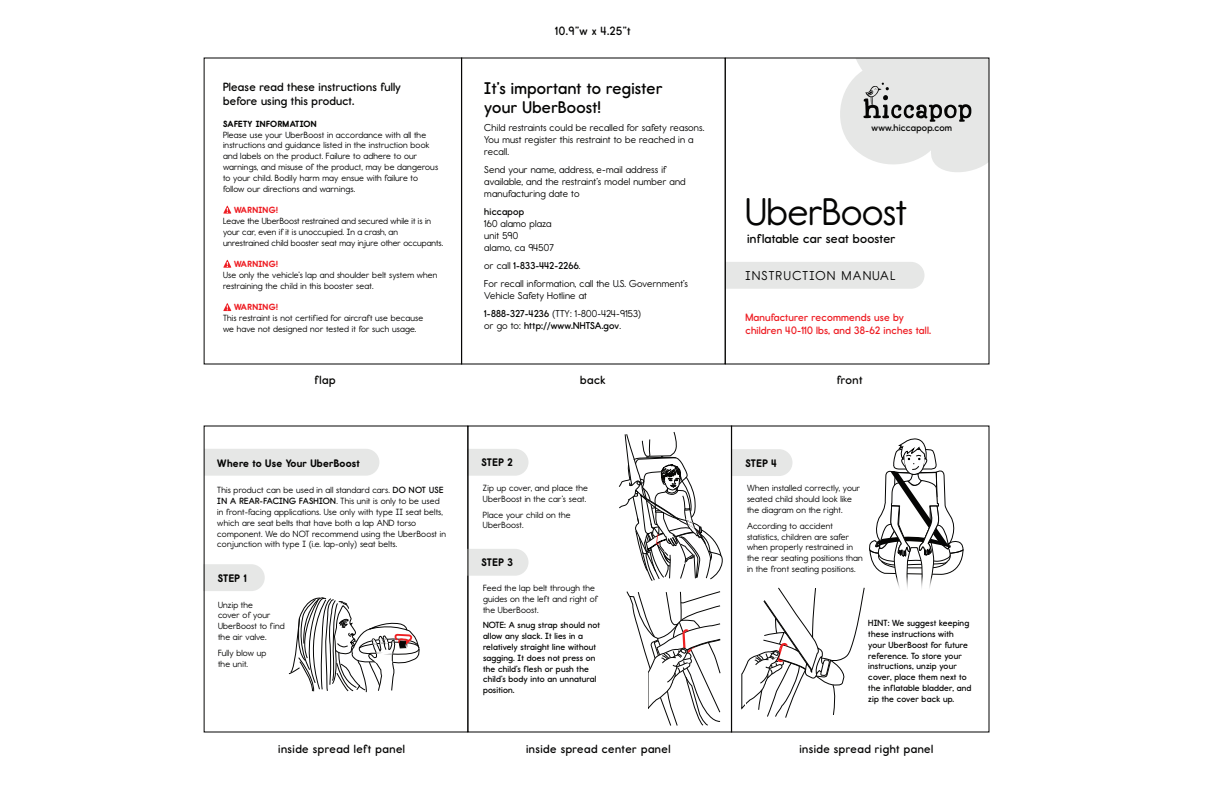
<style>
.page{position:relative;width:1224px;height:792px;background:#fff}
.page>*{position:absolute;margin:0;border:0;box-sizing:border-box;transform-origin:0 0}
.t1{font:38.7px "Report Rg";color:#050504}
.t2{font:17px/18.4px "Report Sb";letter-spacing:.02em;color:#050504}
.t3{font:12.9px "Report Sb";letter-spacing:.02em;color:#050504}
.t4{font:12.9px "Report Rg";letter-spacing:.12em;color:#050504}
.t5{font:12px "Report Sb";letter-spacing:.04em;color:#050504}
.t6{font:12px/14.4px "Report Sb";letter-spacing:.02em;color:#050504}
.t7{font:700 11px "Report Rg";letter-spacing:.02em;color:#050504}
.t8{font:10.7px/12.9px "Report Sb";letter-spacing:.02em;color:#ee1d23}
.t9{font:10px/12px "Report Rg";letter-spacing:.02em;color:#050504}
.t10{font:10px "Report Sb";letter-spacing:.02em;color:#050504}
.t11{font:9.8px "Report Sb";letter-spacing:.02em;color:#050504}
.t12{font:9px/10.8px "Report Rg";letter-spacing:.02em;color:#050504}
.t13{font:9px/10.8px "Report Sb";letter-spacing:.02em;color:#050504}
.t14{font:700 9px "Report Rg";letter-spacing:.04em;color:#ee1d23}
.t15{font:700 9px "Report Rg";letter-spacing:.04em;color:#050504}
.s1{font-family:"Report Rg"}
.s2{font-family:"Report Sb"}
</style>
<div class="page">
<svg style="left:840px;top:60px;width:147px;height:112px"></svg>
<div style="left:206px;top:564px;width:59px;height:27px;background:#e6e7e6"></div>
<div style="left:470px;top:449px;width:59px;height:27px;background:#e6e7e6"></div>
<div style="left:727px;top:262px;width:198px;height:27px;background:#e6e7e6"></div>
<div style="left:206px;top:449px;width:173px;height:27px;background:#e6e7e6"></div>
<svg style="left:223px;top:206px;width:8px;height:8px"></svg>
<svg style="left:223px;top:260px;width:8px;height:8px"></svg>
<svg style="left:223px;top:303px;width:8px;height:8px"></svg>
<div style="left:470px;top:549px;width:59px;height:27px;background:#e6e7e6"></div>
<svg style="left:289px;top:597px;width:131px;height:95px"></svg>
<svg style="left:619px;top:432px;width:104px;height:149px"></svg>
<svg style="left:627px;top:591px;width:94px;height:135px"></svg>
<hr style="left:647px;top:673px;width:1px;height:37px;background:#fff">
<svg style="left:732px;top:438px;width:232px;height:280px"></svg>
<h3 class="t6" style="left:223px;top:79px;width:180px">Please read these instructions fully before using this product.</h3>
<p class="t15" style="left:223px;top:118px;width:95px">SAFETY INFORMATION</p>
<p class="t12" style="left:223px;top:129px;width:217px">Please use your UberBoost in accordance with all the instructions and guidance listed in the instruction book and labels on the product. Failure to adhere to our warnings, and misuse of the product, may be dangerous to your child. Bodily harm may ensue with failure to follow our directions and warnings.</p>
<p class="t14" style="left:234px;top:205px;width:45px">WARNING!</p>
<p class="t12" style="left:223px;top:215px;width:222px">Leave the UberBoost restrained and secured while it is in your car, even if it is unoccupied. In a crash, an unrestrained child booster seat may injure other occupants.</p>
<p class="t14" style="left:234px;top:259px;width:45px">WARNING!</p>
<p class="t12" style="left:223px;top:269px;width:216px">Use only the vehicle’s lap and shoulder belt system when restraining the child in this booster seat.</p>
<p class="t14" style="left:234px;top:302px;width:45px">WARNING!</p>
<p class="t12" style="left:223px;top:313px;width:202px">This restraint is not certified for aircraft use because we have not designed nor tested it for such usage.</p>
<h3 class="t5" style="left:314px;top:372px;width:23px">flap</h3>
<h3 class="t5" style="left:555px;top:24px;width:77px">10.9”w x 4.25”t</h3>
<h2 class="t2" style="left:484px;top:79px;width:180px">It’s important to register your UberBoost!</h2>
<p class="t9" style="left:484px;top:121px;width:222px">Child restraints could be recalled for safety reasons.<br>You must register this restraint to be reached in a recall.</p>
<p class="t9" style="left:484px;top:163px;width:203px">Send your name, address, e-mail address if available, and the restraint’s model number and manufacturing date to</p>
<p class="t10" style="left:484px;top:205px;width:41px">hiccapop</p>
<p class="t9" style="left:484px;top:217px;width:71px">160 alamo plaza unit 590<br>alamo, ca 94507</p>
<p class="t10" style="left:484px;top:259px;width:98px"><span class="s1">or call</span> 1-833-442-2266<span class="s1">.</span></p>
<p class="t9" style="left:484px;top:277px;width:205px">For recall information, call the U.S. Government’s<br>Vehicle Safety Hotline at</p>
<p class="t9" style="left:484px;top:307px;width:158px"><span class="s2">1-888-327-4236</span> (TTY: 1-800-424-9153)</p>
<p class="t10" style="left:484px;top:319px;width:138px"><span class="s1">or go to:</span> http://www.NHTSA.gov<span class="s1">.</span></p>
<p class="t11" style="left:872px;top:122px;width:82px">www.hiccapop.com</p>
<h1 class="t1" style="left:745px;top:189px;width:163px">UberBoost</h1>
<h3 class="t3" style="left:747px;top:231px;width:150px">inflatable car seat booster</h3>
<h3 class="t4" style="left:745px;top:268px;width:151px">INSTRUCTION MANUAL</h3>
<p class="t8" style="left:745px;top:311px;width:187px">Manufacturer recommends use by children 40-110 lbs, and 38-62 inches tall.</p>
<h3 class="t5" style="left:580px;top:372px;width:27px">back</h3>
<h3 class="t5" style="left:837px;top:372px;width:27px">front</h3>
<p class="t7" style="left:217px;top:456px;width:144px">Where to Use Your UberBoost</p>
<p class="t7" style="left:481px;top:456px;width:33px">STEP 2</p>
<p class="t12" style="left:217px;top:485px;width:230px">This product can be used in all standard cars. <span class="s2">DO NOT USE IN A REAR-FACING FASHION</span>. This unit is only to be used in front-facing applications. Use only with type II seat belts, which are seat belts that have both a lap AND torso component. We do NOT recommend using the UberBoost in conjunction with type I (i.e. lap-only) seat belts.</p>
<p class="t12" style="left:483px;top:483px;width:107px">Zip up cover, and place the<br>UberBoost in the car’s seat.</p>
<p class="t12" style="left:483px;top:509px;width:89px">Place your child on the<br>UberBoost.</p>
<p class="t7" style="left:481px;top:556px;width:33px">STEP 3</p>
<p class="t12" style="left:483px;top:583px;width:116px">Feed the lap belt through the guides on the left and right of the UberBoost.</p>
<p class="t13" style="left:483px;top:620px;width:119px">NOTE: A snug strap should not allow any slack. It lies in a relatively straight line without sagging. It does not press on the child’s flesh or push the child’s body into an unnatural position.</p>
<p class="t7" style="left:218px;top:571px;width:31px">STEP 1</p>
<p class="t12" style="left:218px;top:599px;width:68px">Unzip the<br>cover of your<br>UberBoost to find the air valve.</p>
<p class="t12" style="left:218px;top:647px;width:50px">Fully blow up the unit.</p>
<p class="t7" style="left:745px;top:456px;width:33px">STEP 4</p>
<p class="t12" style="left:747px;top:483px;width:115px">When installed correctly, your seated child should look like the diagram on the right.</p>
<p class="t12" style="left:747px;top:520px;width:117px">According to accident statistics, children are safer when properly restrained in the rear seating positions than in the front seating positions.</p>
<p class="t13" style="left:868px;top:618px;width:104px">HINT: We suggest keeping these instructions with your UberBoost for future reference. To store your instructions, unzip your cover, place them next to the inflatable bladder, and zip the cover back up.</p>
<h3 class="t5" style="left:278px;top:741px;width:128px">inside spread left panel</h3>
<h3 class="t5" style="left:526px;top:741px;width:146px">inside spread center panel</h3>
<h3 class="t5" style="left:799px;top:741px;width:135px">inside spread right panel</h3>
</div>
